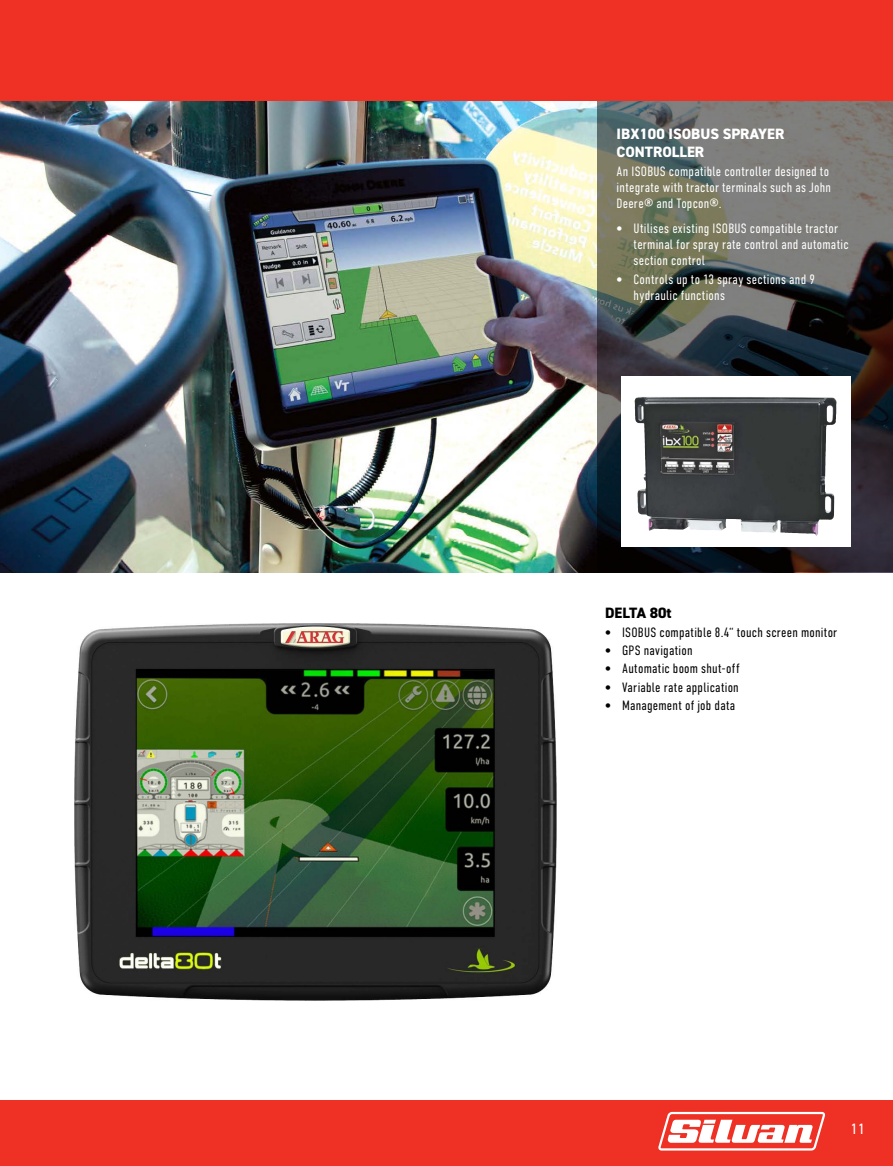
<style>
.page{position:relative;width:893px;height:1166px;background:#fff}
.page>*{position:absolute;margin:0;border:0;box-sizing:border-box;transform-origin:0 0}
.t1{font:800 15px/18px "DIN2014";color:#fff}
.t2{font:800 15px "DIN2014";color:#000}
.t3{font:15px "DIN2014";color:#fff}
.t4{font:300 13.5px/16.2px "DIN Condensed";letter-spacing:.02em;color:#fff}
.t5{font:300 13.5px "DIN Condensed";letter-spacing:.015em;color:#000}
.s1{font-family:"DIN Pro";font-weight:900;font-stretch:condensed}
</style>
<div class="page">
<div style="left:0;top:1099px;width:893px;height:66px;background:#ee3124"></div>
<svg style="left:658px;top:1111px;width:167px;height:40px"></svg>
<img style="left:0;top:101px;width:893px;height:471px">
<svg style="left:597px;top:101px;width:296px;height:470px;background:#525451"></svg>
<svg style="left:621px;top:376px;width:229px;height:170px"></svg>
<img style="left:635px;top:396px;width:58px;height:134px">
<img style="left:74px;top:623px;width:482px;height:377px">
<div style="left:0;top:0;width:893px;height:101px;background:#ee3124"></div>
<p class="t1" style="left:617px;top:125px;width:169px">IBX100 ISOBUS SPRAYER<br>CONTROLLER</p>
<p class="t4" style="left:617px;top:163px;width:216px">An ISOBUS compatible controller designed to integrate with tractor terminals such as John<br>Deere® and Topcon®.</p>
<p class="t4" style="left:634px;top:220px;width:216px;text-indent:-17px"><span class="s1">•</span> Utilises existing ISOBUS compatible tractor terminal for spray rate control and automatic section control</p>
<p class="t4" style="left:634px;top:271px;width:183px;text-indent:-17px"><span class="s1">•</span> Controls up to 13 spray sections and 9 hydraulic functions</p>
<p class="t2" style="left:605px;top:603px;width:68px">DELTA 80t</p>
<p class="t5" style="left:605px;top:624px;width:234px"><span class="s1">•</span> ISOBUS compatible 8.4“ touch screen monitor</p>
<p class="t5" style="left:605px;top:642px;width:89px"><span class="s1">•</span> GPS navigation</p>
<p class="t5" style="left:605px;top:661px;width:136px"><span class="s1">•</span> Automatic boom shut-off</p>
<p class="t5" style="left:605px;top:679px;width:135px"><span class="s1">•</span> Variable rate application</p>
<p class="t5" style="left:605px;top:697px;width:132px"><span class="s1">•</span> Management of job data</p>
<p class="t3" style="left:850px;top:1119px;width:16px">11</p>
</div>
